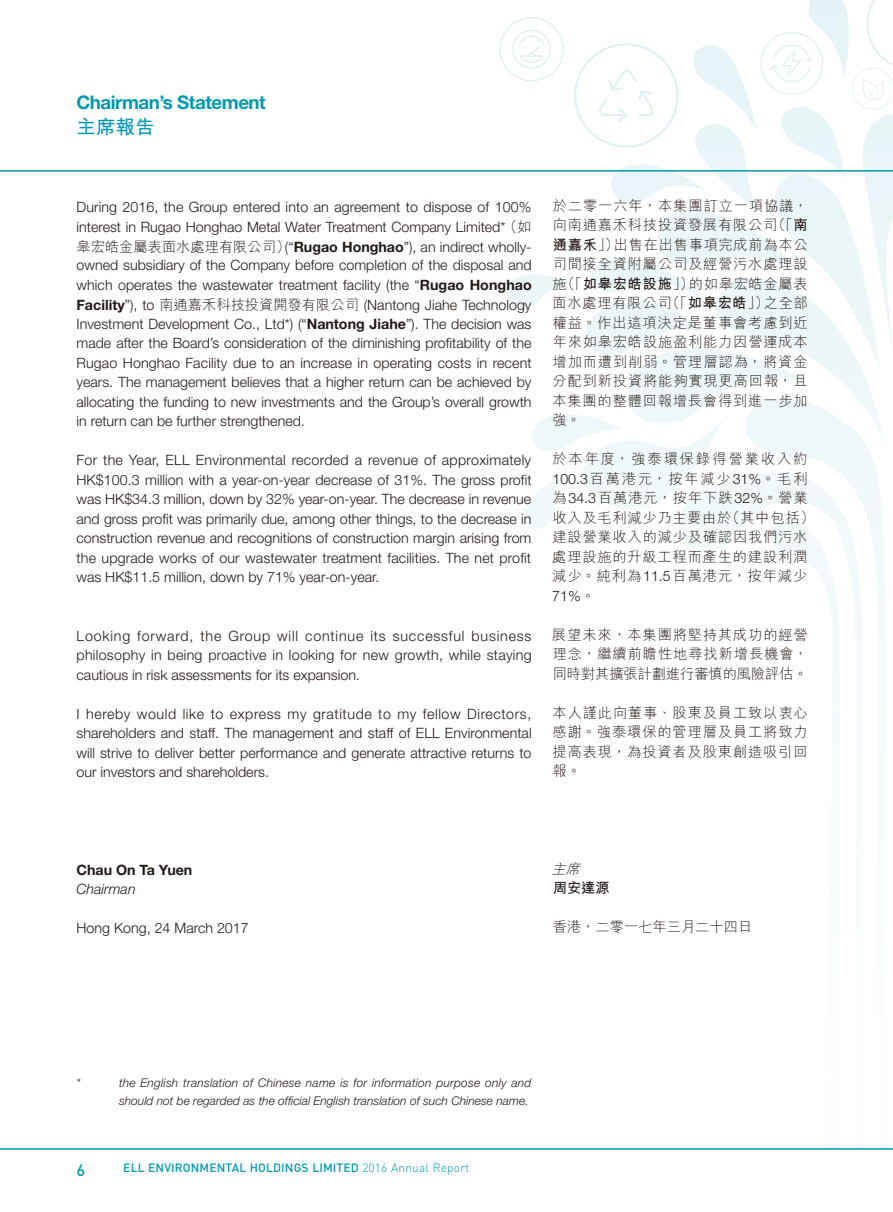
<style>
.page{position:relative;width:893px;height:1212px;background:#fff}
.page>*{position:absolute;margin:0;border:0;box-sizing:border-box;transform-origin:0 0}
.t1{font:700 19.5px "M Hei HK";color:#0099b1}
.t2{font:700 18.75px "Helvetica Neue LT Std";letter-spacing:-.025em;color:#0099b1}
.t3{font:500 16.5px "DIN";color:#0099b1}
.t4{font:300 14.25px/19.5px "Helvetica Neue LT Std";color:#231916;text-align:justify}
.t5{font:300 14.25px/19.5px "M Hei HK";letter-spacing:.06em;color:#231916;text-align:justify}
.t6{font:300 14.25px "M Hei HK";color:#231916}
.t7{font:700 14.25px "Helvetica Neue LT Std";color:#231916}
.t8{font:italic 300 14.25px "Helvetica Neue LT Std";color:#231916}
.t9{font:700 14.25px "M Hei HK";color:#231916}
.t10{font:italic 300 14.25px "M Hei HK";color:#231916}
.t11{font:italic 300 12px/18px "Helvetica Neue LT Std";color:#231916}
.t12{font:500 12px "DIN";letter-spacing:.01em;color:#0099b1}
.s1{font-family:"M Hei HK"}
.s2{font-weight:700}
.s3{font-family:"Helvetica Neue LT Std"}
.s4{font-weight:300}
</style>
<div class="page">
<svg style="left:506px;top:0;width:387px;height:703px"></svg>
<svg style="left:574px;top:43px;width:104px;height:105px"></svg>
<svg style="left:499px;top:17px;width:65px;height:64px"></svg>
<svg style="left:852px;top:0;width:41px;height:110px"></svg>
<svg style="left:760px;top:32px;width:63px;height:63px"></svg>
<hr style="left:0;top:1148px;width:893px;height:2px;background:#0099b1">
<hr style="left:0;top:170px;width:893px;height:2px;background:#0099b1">
<h2 class="t2" style="left:77px;top:91px;width:191px">Chairman’s Statement</h2>
<h1 class="t1" style="left:77px;top:113px;width:80px">主席報告</h1>
<p class="t4" style="left:77px;top:196px;width:457px">During 2016, the Group entered into an agreement to dispose of 100% interest in Rugao Honghao Metal Water Treatment Company Limited* <span class="s1">（如皋宏皓金屬表面水處理有限公司）</span>(“<span class="s2">Rugao Honghao</span>”), an indirect wholly&shy;owned subsidiary of the Company before completion of the disposal and which operates the wastewater treatment facility (the “<span class="s2">Rugao Honghao Facility</span>”), to <span class="s1">南通嘉禾科技投資開發有限公司</span> (Nantong Jiahe Technology</p>
<p class="t4" style="left:77px;top:314px;width:457px">Investment Development Co., Ltd*) (“<span class="s2">Nantong Jiahe</span>”). The decision was made after the Board’s consideration of the diminishing profitability of the Rugao Honghao Facility due to an increase in operating costs in recent years. The management believes that a higher return can be achieved by allocating the funding to new investments and the Group’s overall growth in return can be further strengthened.</p>
<p class="t4" style="left:77px;top:450px;width:457px">For the Year, ELL Environmental recorded a revenue of approximately HK$100.3 million with a year-on-year decrease of 31%. The gross profit was HK$34.3 million, down by 32% year-on-year. The decrease in revenue and gross profit was primarily due, among other things, to the decrease in construction revenue and recognitions of construction margin arising from the upgrade works of our wastewater treatment facilities. The net profit was HK$11.5 million, down by 71% year-on-year.</p>
<p class="t4" style="left:77px;top:625px;width:457px">Looking forward, the Group will continue its successful business philosophy in being proactive in looking for new growth, while staying cautious in risk assessments for its expansion.</p>
<p class="t4" style="left:77px;top:703px;width:457px">I hereby would like to express my gratitude to my fellow Directors, shareholders and staff. The management and staff of ELL Environmental will strive to deliver better performance and generate attractive returns to our investors and shareholders.</p>
<p class="t5" style="left:552px;top:195px;width:257px">於二零一六年，本集團訂立一項協議，向南通嘉禾科技投資發展有限公司（「<span class="s2">南通嘉禾</span>」）出售在出售事項完成前為本公司間接全資附屬公司及經營污水處理設施（「<span class="s2">如皋宏皓設施</span>」）的如皋宏皓金屬表面水處理有限公司（「<span class="s2">如皋宏皓</span>」）之全部權益。作出這項決定是董事會考慮到近年來如皋宏皓設施盈利能力因營運成本增加而遭到削弱。管理層認為，將資金分配到新投資將能夠實現更高回報，且本集團的整體回報增長會得到進一步加強。</p>
<p class="t5" style="left:552px;top:449px;width:264px;text-align:left">於本年度，強泰環保錄得營業收入約<br><span class="s3">100.3</span>百萬港元，按年減少<span class="s3">31%</span>。毛利為<span class="s3">34.3</span>百萬港元，按年下跌<span class="s3">32%</span>。營業收入及毛利減少乃主要由於（其中包括）建設營業收入的減少及確認因我們污水處理設施的升級工程而產生的建設利潤減少。純利為<span class="s3">11.5</span>百萬港元，按年減少</p>
<p class="t4" style="left:552px;top:585px;width:44px">71%<span class="s1">。</span></p>
<p class="t5" style="left:552px;top:625px;width:257px">展望未來，本集團將堅持其成功的經營理念，繼續前瞻性地尋找新增長機會，同時對其擴張計劃進行審慎的風險評估。</p>
<p class="t5" style="left:552px;top:703px;width:257px">本人謹此向董事、股東及員工致以衷心感謝。強泰環保的管理層及員工將致力提高表現，為投資者及股東創造吸引回報。</p>
<p class="t7" style="left:77px;top:861px;width:117px">Chau On Ta Yuen</p>
<p class="t8" style="left:77px;top:880px;width:61px">Chairman</p>
<p class="t4" style="left:77px;top:918px;width:174px">Hong Kong, 24 March 2017</p>
<p class="t10" style="left:551px;top:861px;width:34px">主席</p>
<p class="t9" style="left:553px;top:878px;width:58px">周安達源</p>
<p class="t6" style="left:553px;top:920px;width:201px">香港，二零一七年三月二十四日</p>
<p class="t11" style="left:77px;top:1074px;width:6px">*</p>
<p class="t11" style="left:119px;top:1074px;width:414px">the English translation of Chinese name is for information purpose only and should not be regarded as the official English translation of such Chinese name.</p>
<p class="t3" style="left:77px;top:1159px;width:10px">6</p>
<p class="t12" style="left:123px;top:1160px;width:347px">ELL ENVIRONMENTAL HOLDINGS LIMITED <span class="s4">2016 Annual Report</span></p>
</div>
